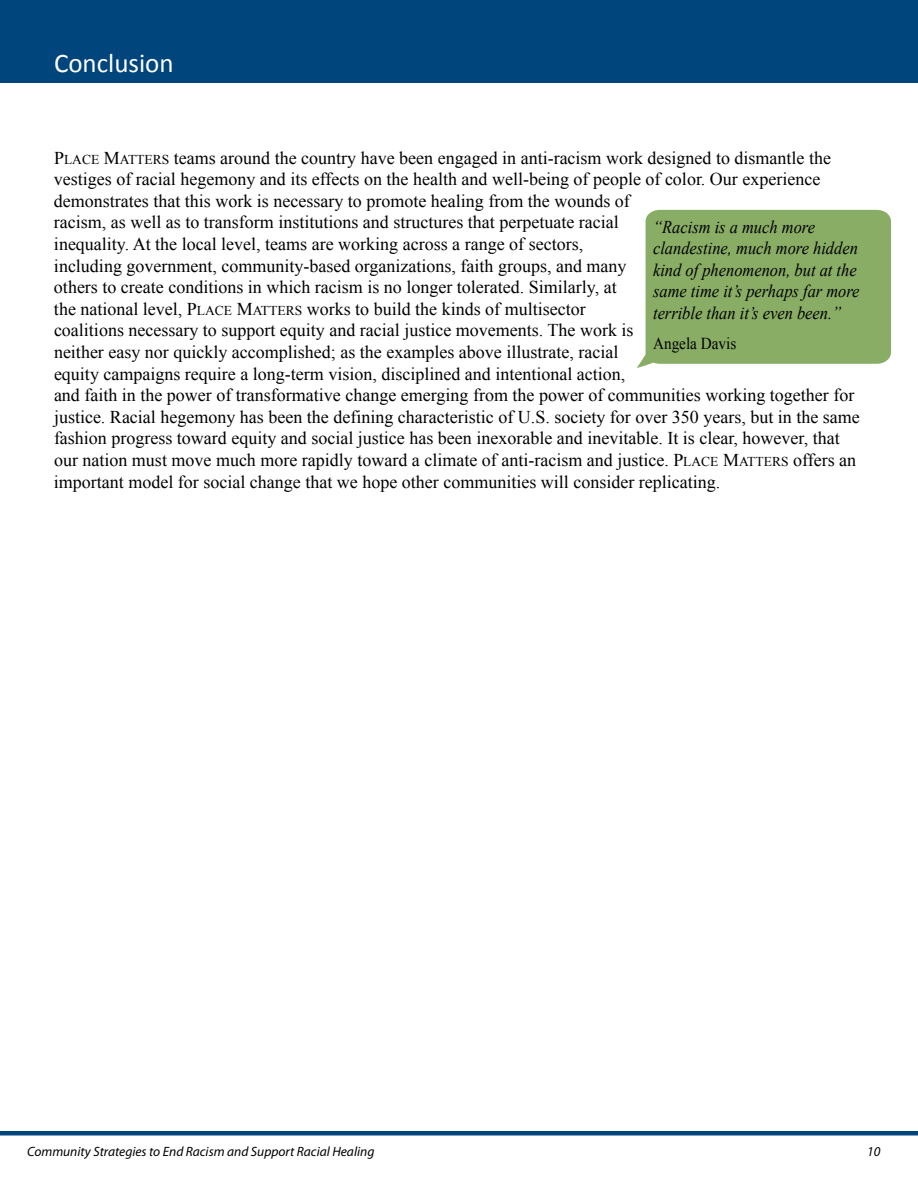
<style>
.page{position:relative;width:918px;height:1188px;background:#fff}
.page>*{position:absolute;margin:0;border:0;box-sizing:border-box;transform-origin:0 0}
.t1{font:27px "Calibri";color:#fff}
.t2{font:18px/21.6px "Times New Roman";color:#000}
.t3{font:italic 18px/21.6px "Times New Roman";color:#000;scale:.91 1}
.t4{font:16.65px "Times New Roman";color:#000;scale:.91 1}
.t5{font:italic 13.5px "Myriad Pro";color:#000}
.s1{font-size:13.5px}
</style>
<div class="page">
<div style="left:0;top:0;width:918px;height:83px;background:#00457c"></div>
<div style="left:0;top:1131px;width:918px;height:5px;background:#00457c"></div>
<svg style="left:637px;top:210px;width:254px;height:158px;background:#90b26e"></svg>
<h1 class="t1" style="left:54px;top:46px;width:121px">Conclusion</h1>
<p class="t2" style="left:54px;top:146px;width:807px">P<span class="s1">LACE</span> M<span class="s1">ATTERS</span> teams around the country have been engaged in anti-racism work designed to dismantle the vestiges of racial hegemony and its effects on the health and well-being of people of color. Our experience demonstrates that this work is necessary to promote healing from the wounds of<br>racism, as well as to transform institutions and structures that perpetuate racial<br>inequality. At the local level, teams are working across a range of sectors,<br>including government, community-based organizations, faith groups, and many<br>others to create conditions in which racism is no longer tolerated. Similarly, at<br>the national level, P<span class="s1">LACE</span> M<span class="s1">ATTERS</span> works to build the kinds of multisector<br>coalitions necessary to support equity and racial justice movements. The work is<br>neither easy nor quickly accomplished; as the examples above illustrate, racial<br>equity campaigns require a long-term vision, disciplined and intentional action,<br>and faith in the power of transformative change emerging from the power of communities working together for justice. Racial hegemony has been the defining characteristic of U.S. society for over 350 years, but in the same fashion progress toward equity and social justice has been inexorable and inevitable. It is clear, however, that our nation must move much more rapidly toward a climate of anti-racism and justice. P<span class="s1">LACE</span> M<span class="s1">ATTERS</span> offers an important model for social change that we hope other communities will consider replicating.</p>
<p class="t3" style="left:653px;top:215px;width:228px">“Racism is a much more clandestine, much more hidden kind of phenomenon, but at the same time it’s perhaps far more terrible than it’s even been.”</p>
<p class="t4" style="left:653px;top:333px;width:93px">Angela Davis</p>
<p class="t5" style="left:27px;top:1143px;width:349px">Community Strategies to End Racism and Support Racial Healing</p>
<p class="t5" style="left:867px;top:1143px;width:15px">10</p>
</div>
